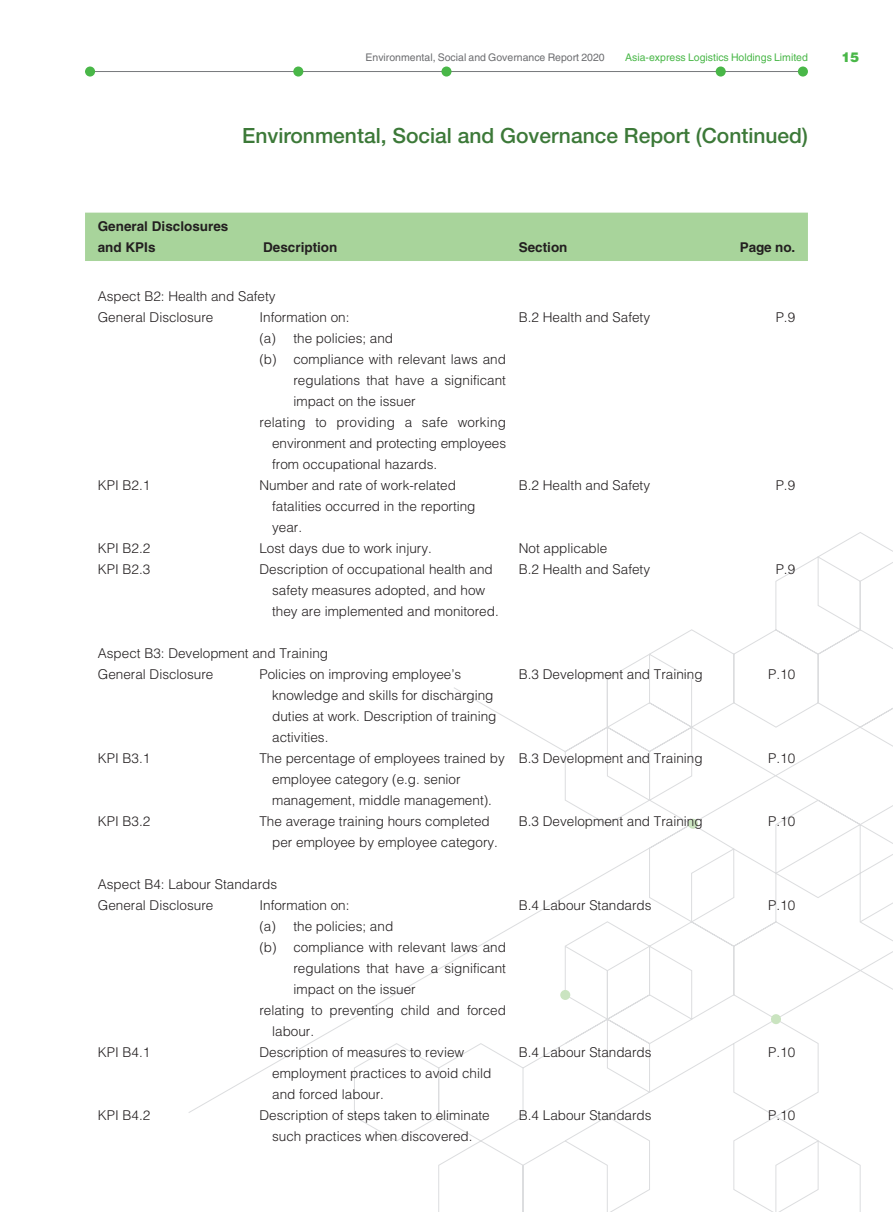
<style>
.page{position:relative;width:893px;height:1212px;background:#fff}
.page>*{position:absolute;margin:0;border:0;box-sizing:border-box;transform-origin:0 0}
.t1{font:500 21px "Helvetica Neue LT Std";color:#3c7938}
.t2{font:300 13.5px/21px "Helvetica LT Std";color:#231f20}
.t3{font:700 13.5px/21px "Helvetica LT Std";color:#231f20}
.t4{font:900 13.5px "Helvetica LT Std";color:#49b748}
.t5{font:10.5px "Helvetica LT Std";color:#6c6d70}
.t6{font:10.5px "Helvetica LT Std";color:#49b748}
</style>
<div class="page">
<svg style="left:188px;top:532px;width:705px;height:680px"></svg>
<div style="left:771px;top:1014px;width:10px;height:10px;background:#cae4c0;border-radius:50%"></div>
<div style="left:560px;top:990px;width:10px;height:10px;background:#cae4c0;border-radius:50%"></div>
<div style="left:688px;top:819px;width:10px;height:10px;background:#cae4c0;border-radius:50%"></div>
<hr style="left:85px;top:71px;width:718px;height:1px;background:#76787b">
<div style="left:798px;top:67px;width:10px;height:10px;background:#49b748;border-radius:50%"></div>
<div style="left:716px;top:67px;width:10px;height:10px;background:#49b748;border-radius:50%"></div>
<div style="left:293px;top:67px;width:10px;height:10px;background:#49b748;border-radius:50%"></div>
<div style="left:441px;top:67px;width:10px;height:10px;background:#49b748;border-radius:50%"></div>
<div style="left:85px;top:67px;width:10px;height:10px;background:#49b748;border-radius:50%"></div>
<div style="left:85px;top:213px;width:723px;height:48px;background:#a8d49b"></div>
<p class="t5" style="left:366px;top:51px;width:241px">Environmental, Social and Governance Report 2020</p>
<p class="t6" style="left:625px;top:51px;width:184px">Asia-express Logistics Holdings Limited</p>
<p class="t4" style="left:842px;top:48px;width:19px">15</p>
<h1 class="t1" style="left:242px;top:123px;width:567px">Environmental, Social and Governance Report (Continued)</h1>
<p class="t3" style="left:98px;top:216px;width:132px">General Disclosures and KPIs</p>
<p class="t3" style="left:263px;top:237px;width:76px">Description</p>
<p class="t3" style="left:519px;top:237px;width:50px">Section</p>
<p class="t3" style="left:740px;top:237px;width:57px">Page no.</p>
<p class="t2" style="left:98px;top:285px;width:179px">Aspect B2: Health and Safety<br>General Disclosure</p>
<p class="t2" style="left:519px;top:306px;width:133px">B.2 Health and Safety</p>
<p class="t2" style="left:776px;top:306px;width:21px">P.9</p>
<p class="t2" style="left:259px;top:306px;width:92px">Information on:</p>
<p class="t2" style="left:259px;top:327px;width:135px">(a) the policies; and</p>
<p class="t2" style="left:259px;top:348px;width:248px">(b) compliance with relevant laws and</p>
<p class="t2" style="left:293px;top:369px;width:214px">regulations that have a significant</p>
<p class="t2" style="left:293px;top:390px;width:124px">impact on the issuer</p>
<p class="t2" style="left:259px;top:411px;width:248px">relating to providing a safe working</p>
<p class="t2" style="left:272px;top:432px;width:235px">environment and protecting employees</p>
<p class="t2" style="left:272px;top:453px;width:167px">from occupational hazards.</p>
<p class="t2" style="left:98px;top:474px;width:54px">KPI B2.1</p>
<p class="t2" style="left:272px;top:474px;width:205px;text-indent:-13px">Number and rate of work-related fatalities occurred in the reporting year.</p>
<p class="t2" style="left:519px;top:474px;width:133px">B.2 Health and Safety</p>
<p class="t2" style="left:776px;top:474px;width:21px">P.9</p>
<p class="t2" style="left:98px;top:537px;width:54px">KPI B2.2</p>
<p class="t2" style="left:259px;top:537px;width:174px">Lost days due to work injury.</p>
<p class="t2" style="left:519px;top:537px;width:90px">Not applicable</p>
<p class="t2" style="left:98px;top:558px;width:54px">KPI B2.3</p>
<p class="t2" style="left:272px;top:558px;width:228px;text-indent:-13px">Description of occupational health and safety measures adopted, and how they are implemented and monitored.</p>
<p class="t2" style="left:519px;top:558px;width:133px">B.2 Health and Safety</p>
<p class="t2" style="left:776px;top:558px;width:21px">P.9</p>
<p class="t2" style="left:98px;top:642px;width:232px">Aspect B3: Development and Training<br>General Disclosure</p>
<p class="t2" style="left:272px;top:663px;width:226px;text-indent:-13px">Policies on improving employee’s knowledge and skills for discharging duties at work. Description of training activities.</p>
<p class="t2" style="left:519px;top:663px;width:185px">B.3 Development and Training</p>
<p class="t2" style="left:768px;top:663px;width:29px">P.10</p>
<p class="t2" style="left:98px;top:747px;width:54px">KPI B3.1</p>
<p class="t2" style="left:272px;top:747px;width:234px;text-indent:-13px">The percentage of employees trained by employee category (e.g. senior management, middle management).</p>
<p class="t2" style="left:519px;top:747px;width:185px">B.3 Development and Training</p>
<p class="t2" style="left:768px;top:747px;width:29px">P.10</p>
<p class="t2" style="left:98px;top:810px;width:54px">KPI B3.2</p>
<p class="t2" style="left:272px;top:810px;width:227px;text-indent:-13px">The average training hours completed per employee by employee category.</p>
<p class="t2" style="left:519px;top:810px;width:185px">B.3 Development and Training</p>
<p class="t2" style="left:768px;top:810px;width:29px">P.10</p>
<p class="t2" style="left:98px;top:873px;width:181px">Aspect B4: Labour Standards<br>General Disclosure</p>
<p class="t2" style="left:519px;top:894px;width:134px">B.4 Labour Standards</p>
<p class="t2" style="left:768px;top:894px;width:29px">P.10</p>
<p class="t2" style="left:259px;top:894px;width:92px">Information on:</p>
<p class="t2" style="left:259px;top:915px;width:135px">(a) the policies; and</p>
<p class="t2" style="left:259px;top:936px;width:248px">(b) compliance with relevant laws and</p>
<p class="t2" style="left:293px;top:957px;width:214px">regulations that have a significant</p>
<p class="t2" style="left:293px;top:978px;width:124px">impact on the issuer</p>
<p class="t2" style="left:259px;top:999px;width:248px">relating to preventing child and forced</p>
<p class="t2" style="left:272px;top:1020px;width:44px">labour.</p>
<p class="t2" style="left:98px;top:1041px;width:54px">KPI B4.1</p>
<p class="t2" style="left:272px;top:1041px;width:221px;text-indent:-13px">Description of measures to review employment practices to avoid child and forced labour.</p>
<p class="t2" style="left:519px;top:1041px;width:134px">B.4 Labour Standards</p>
<p class="t2" style="left:768px;top:1041px;width:29px">P.10</p>
<p class="t2" style="left:98px;top:1104px;width:54px">KPI B4.2</p>
<p class="t2" style="left:259px;top:1104px;width:232px;text-align:center">Description of steps taken to eliminate such practices when discovered.</p>
<p class="t2" style="left:519px;top:1104px;width:134px">B.4 Labour Standards</p>
<p class="t2" style="left:768px;top:1104px;width:29px">P.10</p>
</div>
